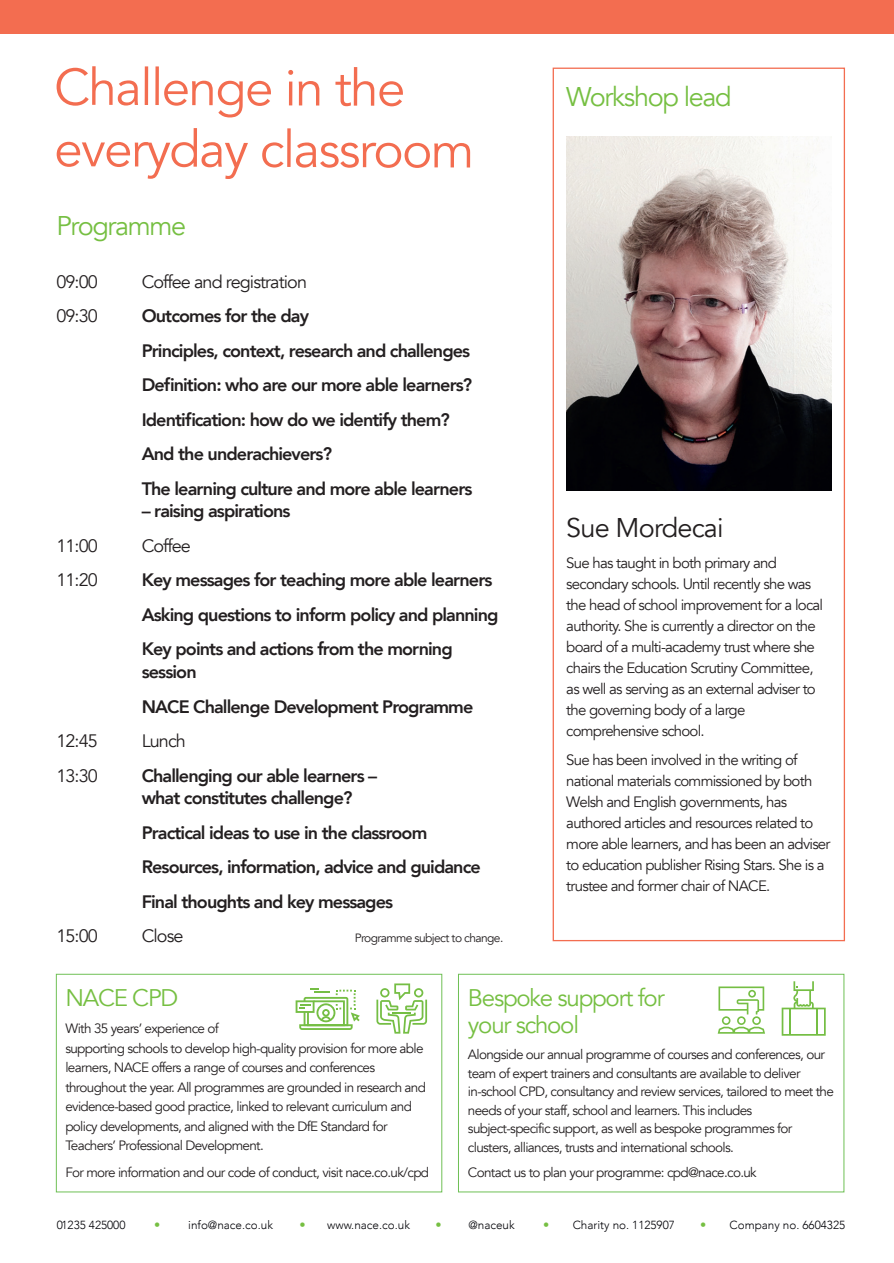
<style>
.page{position:relative;width:894px;height:1263px;background:#fff}
.page>*{position:absolute;margin:0;border:0;box-sizing:border-box;transform-origin:0 0}
.t1{font:51px/61.7px "Avenir";letter-spacing:-.035em;color:#f36d50}
.t2{font:27px "Avenir";letter-spacing:-.05em;color:#76bf42}
.t3{font:27px "Avenir";letter-spacing:-.03em;color:#231f20}
.t4{font:24px/27px "Avenir";letter-spacing:-.05em;color:#76bf42}
.t5{font:800 18px/34.5px "Avenir";letter-spacing:-.05em;color:#231f20}
.t6{font:18px "Avenir";letter-spacing:-.05em;color:#231f20}
.t7{font:15px/21px "Avenir";letter-spacing:-.05em;color:#231f20}
.t8{font:13.5px/19.5px "Avenir";letter-spacing:-.05em;color:#231f20}
.t9{font:12px "Avenir";letter-spacing:-.05em;color:#231f20}
.t10{font:300 11.7px "Avenir";color:#010106}
.s1{font-weight:400;font-size:12.3px;color:#76bf42}
</style>
<div class="page">
<div style="left:0;top:0;width:894px;height:33px;background:#f36d50"></div>
<div style="left:458px;top:974px;width:386px;height:218px;border:1px solid #6fc055"></div>
<div style="left:56px;top:974px;width:386px;height:218px;border:1px solid #6fc055"></div>
<img style="left:566px;top:137px;width:265px;height:353px">
<svg style="left:781px;top:981px;width:44px;height:55px"></svg>
<svg style="left:717px;top:986px;width:48px;height:48px"></svg>
<svg style="left:295px;top:988px;width:65px;height:42px"></svg>
<svg style="left:376px;top:983px;width:51px;height:50px"></svg>
<h1 class="t1" style="left:54px;top:58px;width:422px">Challenge in the everyday classroom</h1>
<h2 class="t2" style="left:56px;top:210px;width:131px">Programme</h2>
<h3 class="t6" style="left:56px;top:271px;width:43px">09:00</h3>
<h3 class="t6" style="left:142px;top:271px;width:167px">Coffee and registration</h3>
<h3 class="t6" style="left:56px;top:305px;width:43px">09:30</h3>
<h3 class="t5" style="left:142px;top:299px;width:332px">Outcomes for the day<br>Principles, context, research and challenges Definition: who are our more able learners?<br>Identification: how do we identify them?<br>And the underachievers?<br>The learning culture and more able learners</h3>
<h3 class="t5" style="left:142px;top:494px;width:150px">– raising aspirations</h3>
<h3 class="t6" style="left:56px;top:535px;width:43px">11:00</h3>
<h3 class="t6" style="left:142px;top:535px;width:51px">Coffee</h3>
<h3 class="t6" style="left:56px;top:569px;width:43px">11:20</h3>
<h3 class="t5" style="left:142px;top:563px;width:358px">Key messages for teaching more able learners<br>Asking questions to inform policy and planning<br>Key points and actions from the morning</h3>
<h3 class="t5" style="left:142px;top:654px;width:333px">session<br>NACE Challenge Development Programme</h3>
<h3 class="t6" style="left:56px;top:730px;width:43px">12:45</h3>
<h3 class="t6" style="left:142px;top:730px;width:46px">Lunch</h3>
<h3 class="t6" style="left:56px;top:765px;width:43px">13:30</h3>
<h3 class="t5" style="left:142px;top:764px;width:237px;line-height:22.5px">Challenging our able learners – what constitutes challenge?</h3>
<h3 class="t5" style="left:142px;top:815px;width:340px">Practical ideas to use in the classroom<br>Resources, information, advice and guidance<br>Final thoughts and key messages</h3>
<h3 class="t6" style="left:56px;top:925px;width:43px">15:00</h3>
<h3 class="t6" style="left:142px;top:925px;width:43px">Close</h3>
<p class="t9" style="left:355px;top:931px;width:150px">Programme subject to change.</p>
<h2 class="t2" style="left:566px;top:81px;width:167px">Workshop lead</h2>
<h2 class="t3" style="left:566px;top:511px;width:159px">Sue Mordecai</h2>
<p class="t7" style="left:566px;top:553px;width:258px">Sue has taught in both primary and secondary schools. Until recently she was the head of school improvement for a local authority. She is currently a director on the board of a multi-academy trust where she chairs the Education Scrutiny Committee, as well as serving as an external adviser to the governing body of a large comprehensive school.</p>
<p class="t7" style="left:566px;top:749px;width:266px">Sue has been involved in the writing of national materials commissioned by both Welsh and English governments, has authored articles and resources related to more able learners, and has been an adviser to education publisher Rising Stars. She is a trustee and former chair of NACE.</p>
<h3 class="t4" style="left:468px;top:985px;width:198px">Bespoke support for your school</h3>
<p class="t8" style="left:468px;top:1045px;width:367px;line-height:18.5px">Alongside our annual programme of courses and conferences, our team of expert trainers and consultants are available to deliver in-school CPD, consultancy and review services, tailored to meet the needs of your staff, school and learners. This includes subject-specific support, as well as bespoke programmes for clusters, alliances, trusts and international schools.</p>
<p class="t8" style="left:468px;top:1163px;width:290px">Contact us to plan your programme: cpd@nace.co.uk</p>
<h3 class="t4" style="left:65px;top:985px;width:114px">NACE CPD</h3>
<p class="t8" style="left:65px;top:1019px;width:362px">With 35 years’ experience of<br>supporting schools to develop high-quality provision for more able learners, NACE offers a range of courses and conferences throughout the year. All programmes are grounded in research and evidence-based good practice, linked to relevant curriculum and policy developments, and aligned with the DfE Standard for Teachers’ Professional Development.</p>
<p class="t8" style="left:65px;top:1163px;width:365px">For more information and our code of conduct, visit nace.co.uk/cpd</p>
<p class="t10" style="left:57px;top:1218px;width:70px">01235 425000</p>
<p class="t10" style="left:154px;top:1218px;width:120px"><span class="s1">•</span> info@nace.co.uk</p>
<p class="t10" style="left:299px;top:1218px;width:112px"><span class="s1">•</span> www.nace.co.uk</p>
<p class="t10" style="left:435px;top:1218px;width:81px"><span class="s1">•</span> @naceuk</p>
<p class="t10" style="left:543px;top:1218px;width:133px"><span class="s1">•</span> Charity no. 1125907</p>
<p class="t10" style="left:700px;top:1218px;width:146px"><span class="s1">•</span> Company no. 6604325</p>
</div>
